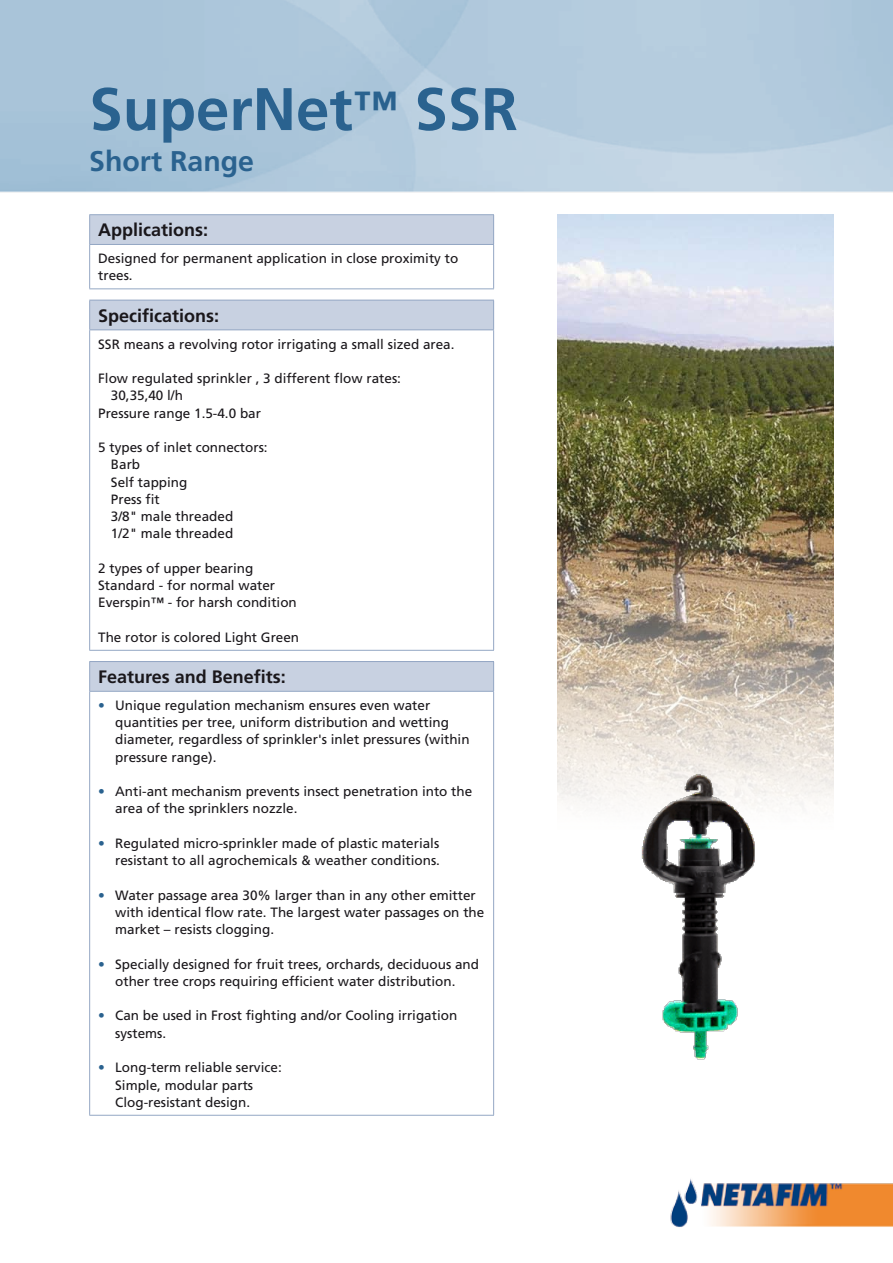
<style>
.page{position:relative;width:893px;height:1263px;background:#fff}
.page>*{position:absolute;margin:0;border:0;box-sizing:border-box;transform-origin:0 0}
.t1{font:700 60px "Frutiger LT";color:#2a628f}
.t2{font:700 45px "Frutiger LT";color:#2a628f}
.t3{font:700 28.5px "Frutiger LT";color:#2a628f}
.t4{font:700 18px "Frutiger LT";color:#1a171b}
.t5{font:13.5px/17.2px "Frutiger LT";color:#1a171b}
.t6{font:13.5px "Frutiger LT";color:#2a628f}
</style>
<div class="page">
<img style="left:662px;top:934px;width:76px;height:126px">
<img style="left:670px;top:1178px;width:223px;height:49px">
<div style="left:90px;top:215px;width:404px;height:29px;background:#c8d1e1"></div>
<hr style="left:89px;top:214px;width:405px;height:1px;background:#94a7c4">
<svg style="left:89px;top:215px;width:1px;height:29px"></svg>
<svg style="left:493px;top:215px;width:1px;height:29px"></svg>
<hr style="left:89px;top:244px;width:405px;height:1px;background:#94a7c4">
<hr style="left:89px;top:245px;width:1px;height:43px;background:#94a7c4">
<hr style="left:493px;top:245px;width:1px;height:43px;background:#94a7c4">
<hr style="left:89px;top:288px;width:405px;height:1px;background:#94a7c4">
<div style="left:90px;top:300px;width:404px;height:30px;background:#c8d1e1"></div>
<hr style="left:89px;top:300px;width:405px;height:1px;background:#94a7c4">
<svg style="left:89px;top:300px;width:1px;height:29px"></svg>
<svg style="left:493px;top:300px;width:1px;height:29px"></svg>
<hr style="left:89px;top:329px;width:405px;height:1px;background:#94a7c4">
<hr style="left:89px;top:330px;width:1px;height:320px;background:#94a7c4">
<hr style="left:493px;top:330px;width:1px;height:320px;background:#94a7c4">
<hr style="left:89px;top:650px;width:405px;height:1px;background:#94a7c4">
<div style="left:90px;top:661px;width:404px;height:30px;background:#c8d1e1"></div>
<hr style="left:89px;top:661px;width:405px;height:1px;background:#94a7c4">
<svg style="left:89px;top:662px;width:1px;height:29px"></svg>
<svg style="left:493px;top:662px;width:1px;height:29px"></svg>
<hr style="left:89px;top:691px;width:405px;height:1px;background:#94a7c4">
<hr style="left:89px;top:692px;width:1px;height:423px;background:#94a7c4">
<hr style="left:493px;top:692px;width:1px;height:423px;background:#94a7c4">
<hr style="left:89px;top:1115px;width:405px;height:1px;background:#94a7c4">
<img style="left:558px;top:214px;width:275px;height:720px">
<h1 class="t1" style="left:89px;top:74px;width:265px">SuperNet</h1>
<h3 class="t3" style="left:89px;top:144px;width:166px">Short Range</h3>
<h2 class="t2" style="left:353px;top:80px;width:47px">™</h2>
<h1 class="t1" style="left:414px;top:74px;width:105px">SSR</h1>
<h3 class="t4" style="left:98px;top:219px;width:111px">Applications:</h3>
<p class="t5" style="left:98px;top:250px;width:362px">Designed for permanent application in close proximity to trees.</p>
<h3 class="t4" style="left:98px;top:305px;width:123px">Specifications:</h3>
<p class="t5" style="left:98px;top:335px;width:358px">SSR means a revolving rotor irrigating a small sized area.</p>
<p class="t5" style="left:98px;top:370px;width:304px">Flow regulated sprinkler 3, different flow rates:</p>
<p class="t5" style="left:111px;top:387px;width:74px">30,35,40 h/ l</p>
<p class="t5" style="left:98px;top:404px;width:164px">Pressure range 1.5-4.0 bar</p>
<p class="t5" style="left:111px;top:439px;width:158px;text-indent:-13px">5 types of inlet connectors:<br>Barb<br>Self tapping<br>Press fit<br>3/8" male threaded<br>1/2" male threaded</p>
<p class="t5" style="left:98px;top:559px;width:200px">2 types of upper bearing<br>Standard - for normal water<br>Everspin™ - for harsh condition</p>
<p class="t5" style="left:98px;top:628px;width:203px">The rotor is colored Light Green</p>
<h3 class="t4" style="left:98px;top:666px;width:189px">Features and Benefits:</h3>
<p class="t5" style="left:115px;top:697px;width:317px">Unique regulation mechanism ensures even water</p>
<p class="t6" style="left:98px;top:697px;width:8px">•</p>
<p class="t6" style="left:98px;top:783px;width:8px">•</p>
<p class="t6" style="left:98px;top:835px;width:8px">•</p>
<p class="t6" style="left:98px;top:887px;width:8px">•</p>
<p class="t6" style="left:98px;top:956px;width:8px">•</p>
<p class="t6" style="left:98px;top:1008px;width:8px">•</p>
<p class="t6" style="left:98px;top:1059px;width:8px">•</p>
<p class="t5" style="left:115px;top:714px;width:356px">quantities per tree, uniform distribution and wetting diameter, regardless of sprinkler s' inlet pressures (within pressure range .(</p>
<p class="t5" style="left:115px;top:783px;width:359px">Anti-ant mechanism prevents insect penetration into the</p>
<p class="t5" style="left:115px;top:800px;width:184px">area of the sprinklers nozzle.</p>
<p class="t5" style="left:115px;top:835px;width:326px">Regulated micro-sprinkler made of plastic materials</p>
<p class="t5" style="left:115px;top:852px;width:326px">resistant to all agrochemicals &amp; weather conditions.</p>
<p class="t5" style="left:115px;top:886px;width:362px">Water passage area 30% larger than in any other emitter</p>
<p class="t5" style="left:115px;top:904px;width:371px">with identical flow rate. The largest water passages on the market – resists clogging.</p>
<p class="t5" style="left:115px;top:955px;width:365px">Specially designed for fruit trees, orchards, deciduous and</p>
<p class="t5" style="left:115px;top:973px;width:342px">other tree crops requiring efficient water distribution.</p>
<p class="t5" style="left:115px;top:1007px;width:344px">Can be used in Frost fighting and/or Cooling irrigation</p>
<p class="t5" style="left:115px;top:1024px;width:53px">systems.</p>
<p class="t5" style="left:115px;top:1059px;width:168px">Long-term reliable service:</p>
<p class="t5" style="left:115px;top:1076px;width:140px">Simple, modular parts<br>Clog-resistant design.</p>
</div>
